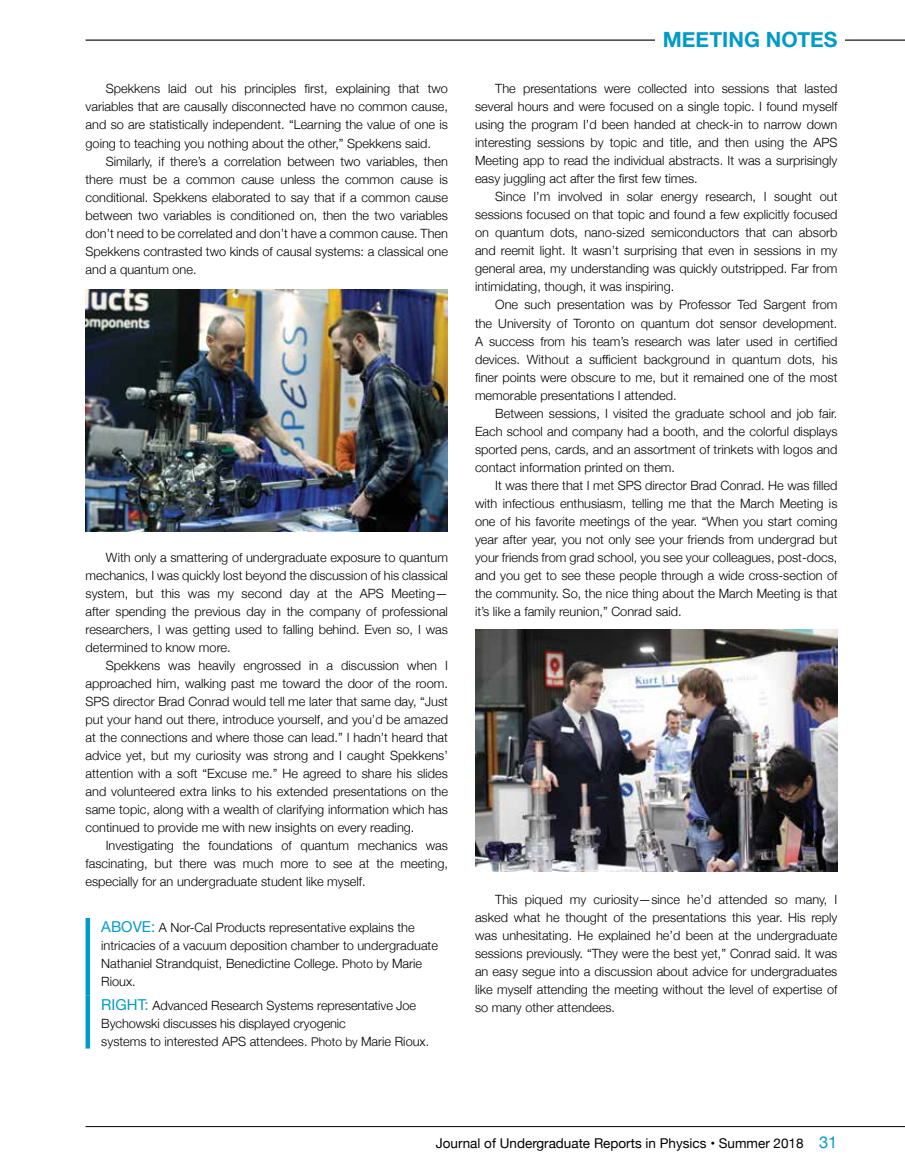
<style>
.page{position:relative;width:905px;height:1175px;background:#fff}
.page>*{position:absolute;margin:0;border:0;box-sizing:border-box;transform-origin:0 0}
.t1{font:700 21px "Helvetica Neue";color:#009bc7}
.t2{font:13.5px "Helvetica Neue";color:#000}
.t3{font:300 12.75px/18px "Helvetica Neue";color:#000;text-align:justify}
.s1{font-weight:400;font-size:15px;color:#009bc7}
.s2{font-size:12px}
.s3{font-size:16.5px;color:#009bc7}
</style>
<div class="page">
<hr style="left:86px;top:1126px;width:818px;height:1px;background:#000">
<hr style="left:86px;top:40px;width:818px;height:1px;background:#000">
<div style="left:655px;top:20px;width:189px;height:40px;background:#fff"></div>
<img style="left:475px;top:629px;width:362px;height:242px">
<img style="left:86px;top:289px;width:362px;height:242px">
<hr style="left:86px;top:918px;width:4px;height:77px;background:#009bc7">
<hr style="left:86px;top:995px;width:4px;height:53px;background:#009bc7">
<p class="t3" style="left:86px;top:79px;width:364px;text-indent:20px">Spekkens laid out his principles first, explaining that two variables that are causally disconnected have no common cause, and so are statistically independent. “Learning the value of one is going to teaching you nothing about the other,” Spekkens said.</p>
<p class="t3" style="left:86px;top:151px;width:364px;text-indent:20px">Similarly, if there’s a correlation between two variables, then there must be a common cause unless the common cause is conditional. Spekkens elaborated to say that if a common cause between two variables is conditioned on, then the two variables don’t need to be correlated and don’t have a common cause. Then Spekkens contrasted two kinds of causal systems: a classical one and a quantum one.</p>
<p class="t3" style="left:86px;top:547px;width:364px;text-indent:20px">With only a smattering of undergraduate exposure to quantum mechanics, I was quickly lost beyond the discussion of his classical system, but this was my second day at the APS Meeting— after spending the previous day in the company of professional researchers, I was getting used to falling behind. Even so, I was determined to know more.</p>
<p class="t3" style="left:86px;top:655px;width:364px;text-indent:20px">Spekkens was heavily engrossed in a discussion when I approached him, walking past me toward the door of the room.<br>SPS director Brad Conrad would tell me later that same day, “Just put your hand out there, introduce yourself, and you’d be amazed at the connections and where those can lead.” I hadn’t heard that advice yet, but my curiosity was strong and I caught Spekkens’ attention with a soft “Excuse me.” He agreed to share his slides and volunteered extra links to his extended presentations on the same topic, along with a wealth of clarifying information which has continued to provide me with new insights on every reading.</p>
<p class="t3" style="left:86px;top:835px;width:364px;text-indent:20px">Investigating the foundations of quantum mechanics was fascinating, but there was much more to see at the meeting, especially for an undergraduate student like myself.</p>
<p class="t3" style="left:101px;top:917px;width:338px;text-align:left"><span class="s1">ABOVE:</span> A Nor-Cal Products representative explains the intricacies of a vacuum deposition chamber to undergraduate Nathaniel Strandquist, Benedictine College. <span class="s2">Photo by</span> Marie Rioux.</p>
<p class="t3" style="left:101px;top:995px;width:329px;text-align:left"><span class="s1">RIGHT:</span> Advanced Research Systems representative Joe<br>Bychowski discusses his displayed cryogenic<br>systems to interested APS attendees. <span class="s2">Photo by</span> Marie Rioux.</p>
<h1 class="t1" style="left:662px;top:24px;width:176px">MEETING NOTES</h1>
<p class="t3" style="left:475px;top:79px;width:364px;text-indent:20px">The presentations were collected into sessions that lasted several hours and were focused on a single topic. I found myself using the program I’d been handed at check-in to narrow down interesting sessions by topic and title, and then using the APS Meeting app to read the individual abstracts. It was a surprisingly easy juggling act after the first few times.</p>
<p class="t3" style="left:475px;top:187px;width:364px;text-indent:20px">Since I’m involved in solar energy research, I sought out sessions focused on that topic and found a few explicitly focused on quantum dots, nano-sized semiconductors that can absorb and reemit light. It wasn’t surprising that even in sessions in my general area, my understanding was quickly outstripped. Far from intimidating, though, it was inspiring.</p>
<p class="t3" style="left:475px;top:295px;width:364px;text-indent:20px">One such presentation was by Professor Ted Sargent from the University of Toronto on quantum dot sensor development.<br>A success from his team’s research was later used in certified devices. Without a sufficient background in quantum dots, his finer points were obscure to me, but it remained one of the most memorable presentations I attended.</p>
<p class="t3" style="left:475px;top:403px;width:364px;text-indent:20px">Between sessions, I visited the graduate school and job fair.<br>Each school and company had a booth, and the colorful displays sported pens, cards, and an assortment of trinkets with logos and contact information printed on them.</p>
<p class="t3" style="left:475px;top:475px;width:364px;text-indent:20px">It was there that I met SPS director Brad Conrad. He was filled with infectious enthusiasm, telling me that the March Meeting is one of his favorite meetings of the year. “When you start coming year after year, you not only see your friends from undergrad but your friends from grad school, you see your colleagues, post-docs, and you get to see these people through a wide cross-section of the community. So, the nice thing about the March Meeting is that it’s like a family reunion,” Conrad said.</p>
<p class="t3" style="left:475px;top:889px;width:364px;text-indent:20px">This piqued my curiosity—since he’d attended so many, I asked what he thought of the presentations this year. His reply was unhesitating. He explained he’d been at the undergraduate sessions previously. “They were the best yet,” Conrad said. It was an easy segue into a discussion about advice for undergraduates like myself attending the meeting without the level of expertise of so many other attendees.</p>
<p class="t2" style="left:436px;top:1133px;width:403px">Journal of Undergraduate Reports in Physics • Summer 2018 <span class="s3">31</span></p>
</div>
